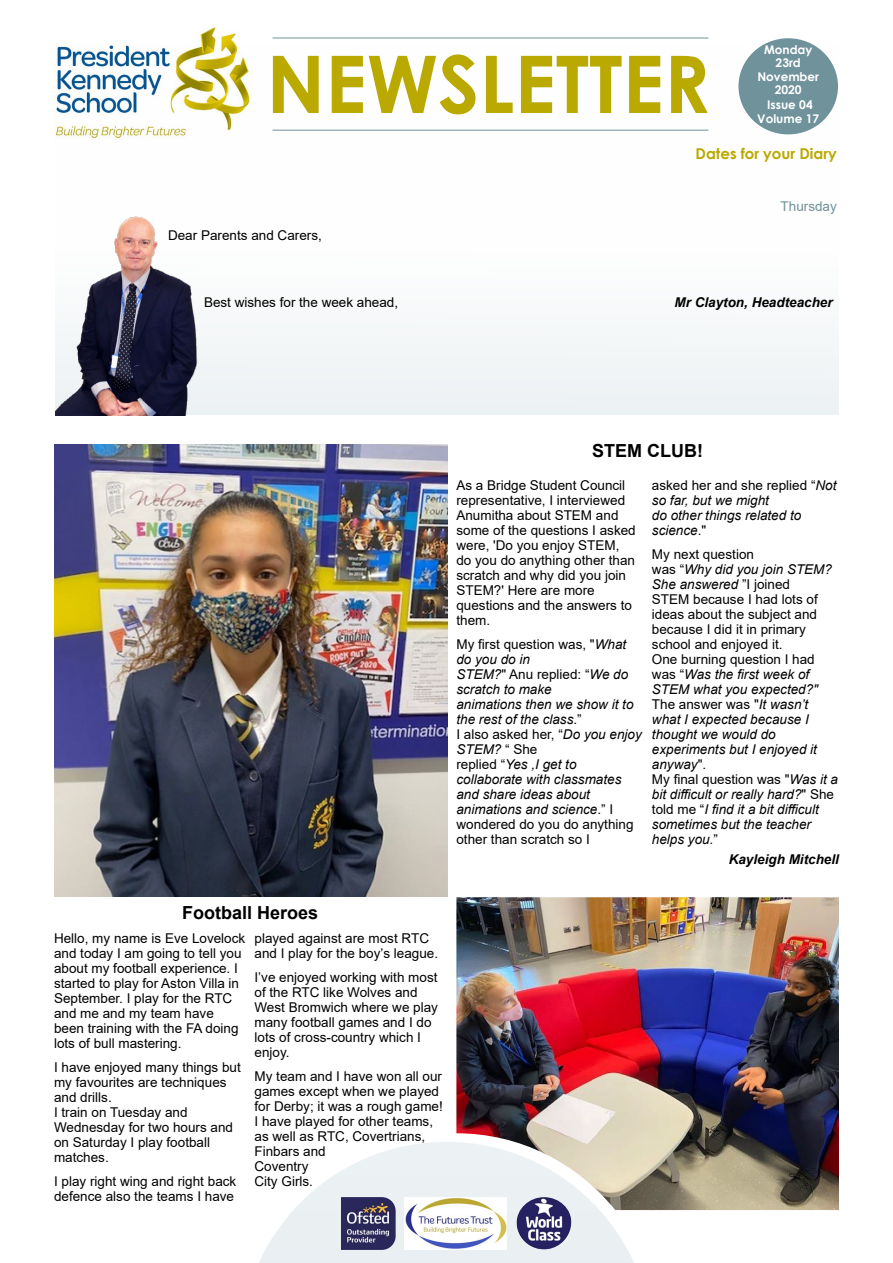
<style>
.page{position:relative;width:893px;height:1263px;background:#fff}
.page>*{position:absolute;margin:0;border:0;box-sizing:border-box;transform-origin:0 0}
.t1{font:700 79.5px "Century Gothic";color:#baa901}
.t2{font:700 18px "Arial";color:#000}
.t3{font:700 15px "Century Gothic";color:#baa901}
.t4{font:13.5px/15px "Arial";color:#000}
.t5{font:italic 13.5px/15px "Arial";color:#000}
.t6{font:italic 700 13.5px "Arial";color:#000}
.t7{font:13.5px "Arial";color:#6e929b}
.t8{font:700 12px/13.5px "Century Gothic";color:#fff;text-align:center}
.s1{font-style:normal}
</style>
<div class="page">
<img style="left:200px;top:27px;width:36px;height:18px">
<svg style="left:259px;top:1142px;width:375px;height:121px;fill:#ebf0f3"></svg>
<svg style="left:55px;top:45px;width:784px;height:370px"></svg>
<img style="left:55px;top:217px;width:143px;height:198px">
<img style="left:341px;top:1197px;width:55px;height:53px">
<img style="left:516px;top:1210px;width:56px;height:40px">
<img style="left:404px;top:1197px;width:102px;height:53px">
<div style="left:738px;top:38px;width:100px;height:96px;background:#6f929b;border-radius:50%"></div>
<hr style="left:273px;top:130px;width:435px;height:1px;background:#6f929b">
<hr style="left:273px;top:38px;width:435px;height:1px;background:#6f929b">
<img style="left:54px;top:444px;width:393px;height:452px">
<img style="left:456px;top:897px;width:383px;height:313px">
<p class="t8" style="left:757px;top:42px;width:63px">Monday<br>23rd<br>November<br>2020</p>
<p class="t8" style="left:767px;top:98px;width:47px">Issue 04</p>
<h1 class="t1" style="left:266px;top:24px;width:445px">NEWSLETTER</h1>
<p class="t8" style="left:757px;top:111px;width:63px">Volume 17</p>
<p class="t3" style="left:695px;top:143px;width:143px">Dates for your Diary</p>
<p class="t7" style="left:781px;top:197px;width:58px">Thursday</p>
<p class="t4" style="left:168px;top:228px;width:155px">Dear Parents and Carers,</p>
<p class="t4" style="left:204px;top:295px;width:196px">Best wishes for the week ahead,</p>
<p class="t6" style="left:674px;top:293px;width:160px">Mr Clayton, Headteacher</p>
<h2 class="t2" style="left:592px;top:438px;width:112px">STEM CLUB!</h2>
<p class="t4" style="left:456px;top:478px;width:181px">As a Bridge Student Council representative, I interviewed<br>Anumitha about STEM and some of the questions I asked were, 'Do you enjoy STEM, do you do anything other than scratch and why did you join<br>STEM?' Here are more questions and the answers to them.</p>
<p class="t5" style="left:456px;top:637px;width:187px"><span class="s1">My first question was, "</span>What do you do in<br>STEM?<span class="s1">" Anu replied: “</span>We do scratch to make<br>animations then we show it to the rest of the class<span class="s1">.”<br>I also asked her, “</span>Do you enjoy<br>STEM? <span class="s1">“ She<br>replied “</span>Yes ,I get to collaborate with classmates and share ideas about animations and science<span class="s1">.” I wondered do you do anything other than scratch so I</span></p>
<p class="t5" style="left:652px;top:478px;width:186px"><span class="s1">asked her and she replied “</span>Not so far, but we might<br>do other things related to science<span class="s1">."</span></p>
<p class="t5" style="left:652px;top:547px;width:188px"><span class="s1">My next question<br>was “</span>Why did you join STEM?<br>She answered <span class="s1">”I joined<br>STEM because I had lots of ideas about the subject and because I did it in primary school and enjoyed it.<br>One burning question I had was “</span>Was the first week of<br>STEM what you expected?"<br><span class="s1">The answer was "</span>It wasn’t what I expected because I thought we would do experiments but I enjoyed it anyway<span class="s1">".<br>My final question was "</span>Was it a bit difficult or really hard?<span class="s1">" She told me “</span>I find it a bit difficult sometimes but the teacher helps you.<span class="s1">”</span></p>
<p class="t6" style="left:729px;top:850px;width:112px">Kayleigh Mitchell</p>
<h2 class="t2" style="left:182px;top:900px;width:138px">Football Heroes</h2>
<p class="t4" style="left:54px;top:930px;width:193px">Hello, my name is Eve Lovelock and today I am going to tell you about my football experience. I started to play for Aston Villa in<br>September. I play for the RTC and me and my team have been training with the FA doing lots of bull mastering.</p>
<p class="t4" style="left:54px;top:1059px;width:188px">I have enjoyed many things but my favourites are techniques and drills.<br>I train on Tuesday and<br>Wednesday for two hours and on Saturday I play football matches.</p>
<p class="t4" style="left:54px;top:1173px;width:184px">I play right wing and right back defence also the teams I have</p>
<p class="t4" style="left:254px;top:930px;width:185px">played against are most RTC and I play for the boy’s league.</p>
<p class="t4" style="left:254px;top:969px;width:185px">I’ve enjoyed working with most of the RTC like Wolves and<br>West Bromwich where we play many football games and I do lots of cross-country which I enjoy.</p>
<p class="t4" style="left:254px;top:1068px;width:190px">My team and I have won all our games except when we played for Derby; it was a rough game!<br>I have played for other teams, as well as RTC, Covertrians,<br>Finbars and<br>Coventry<br>City Girls.</p>
</div>
